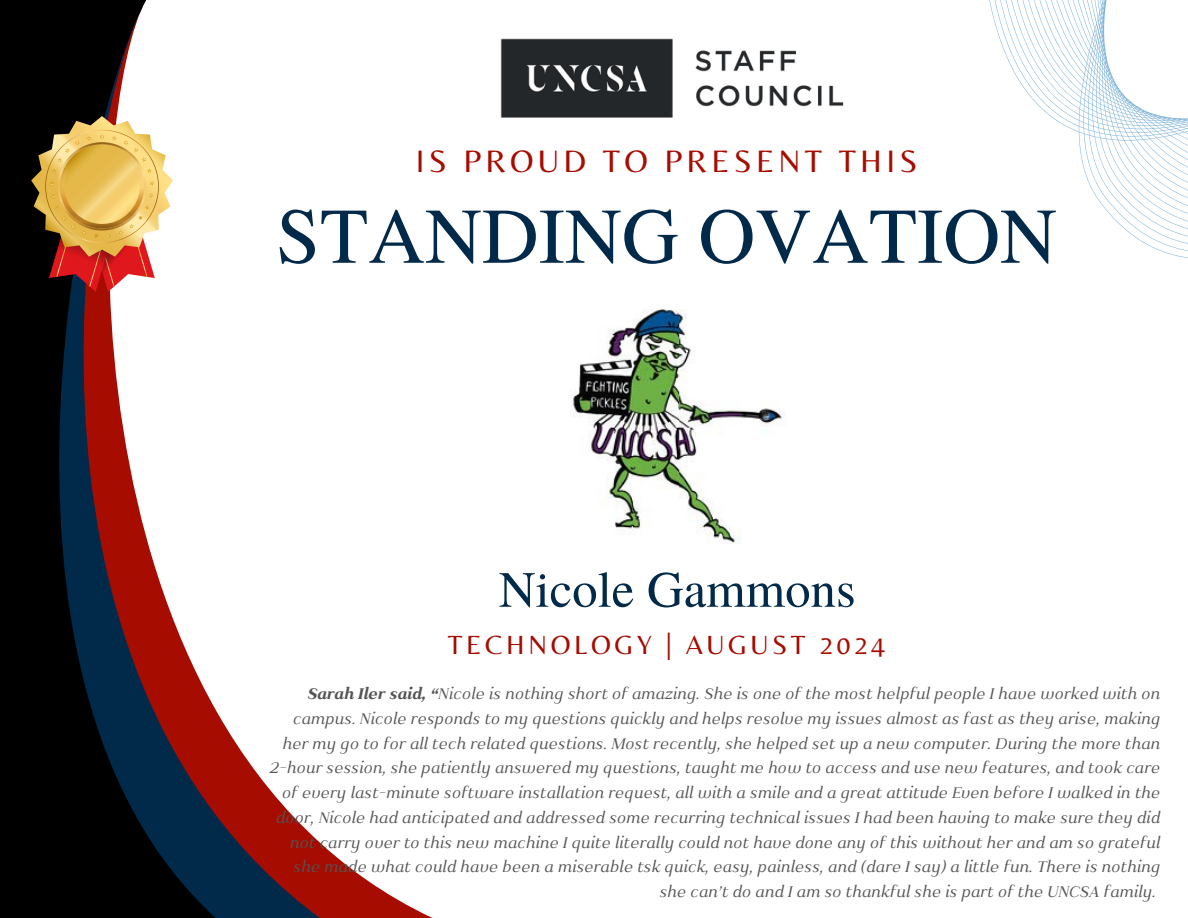
<style>
.page{position:relative;width:1188px;height:918px;background:#fff}
.page>*{position:absolute;margin:0;border:0;box-sizing:border-box;transform-origin:0 0}
.t1{font:78.75px "Te X Gyre Termes";color:#00294a}
.t2{font:50.85px "Te X Gyre Termes";color:#00294a}
.t3{font:32.25px "Belleza";letter-spacing:.135em;color:#a60c00}
.t4{font:27.3px "Belleza";letter-spacing:.135em;color:#a60c00}
.t5{font:italic 18.3px/24.8px "Kulachat Serif";color:#545454;text-align:right}
.s1{font-weight:700}
</style>
<div class="page">
<svg style="left:320px;top:842px;width:112px;height:76px"></svg>
<svg style="left:216px;top:710px;width:104px;height:208px"></svg>
<svg style="left:10px;top:0;width:206px;height:918px"></svg>
<div style="left:0;top:0;width:10px;height:918px;background:#000"></div>
<svg style="left:31px;top:116px;width:142px;height:176px;background:#c59761"></svg>
<img style="left:543px;top:292px;width:269px;height:268px;border-radius:50%">
<svg style="left:791px;top:0;width:397px;height:497px"></svg>
<img style="left:500px;top:18px;width:367px;height:121px">
<p class="t3" style="left:416px;top:142px;width:503px">IS PROUD TO PRESENT THIS</p>
<p class="t1" style="left:276px;top:180px;width:782px">STANDING OVATION</p>
<p class="t2" style="left:499px;top:553px;width:358px">Nicole Gammons</p>
<h3 class="t4" style="left:448px;top:629px;width:439px">TECHNOLOGY | AUGUST 2024</h3>
<h1 class="t5" style="left:268px;top:680px;width:893px"><span class="s1">Sarah Iler said, “</span>Nicole is nothing short of amazing. She is one of the most helpful people I have worked with on campus. Nicole responds to my questions quickly and helps resolve my issues almost as fast as they arise, making her my go to for all tech related questions. Most recently, she helped set up a new computer. During the more than 2-hour session, she patiently answered my questions, taught me how to access and use new features, and took care of every last-minute software installation request, all with a smile and a great attitude Even before I walked in the door, Nicole had anticipated and addressed some recurring technical issues I had been having to make sure they did not carry over to this new machine I quite literally could not have done any of this without her and am so grateful she made what could have been a miserable tsk quick, easy, painless, and (dare I say) a little fun. There is nothing she can’t do and I am so thankful she is part of the UNCSA family.</h1>
</div>
